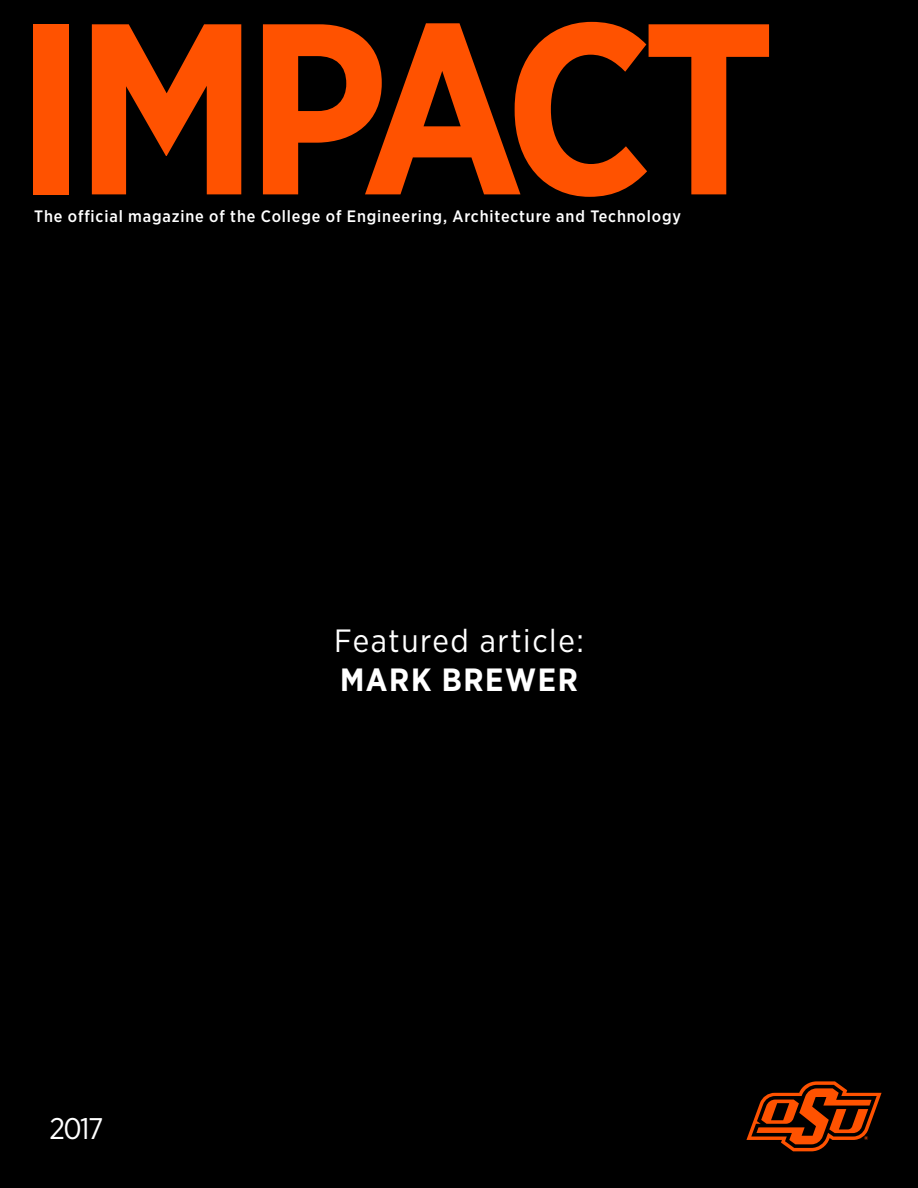
<style>
.page{position:relative;width:918px;height:1188px;background:#000}
.page>*{position:absolute;margin:0;border:0;box-sizing:border-box;transform-origin:0 0}
.t1{font:700 243px "Gotham Narrow";letter-spacing:-.05em;color:#ff5200}
.t2{font:32.25px "Gotham Narrow";letter-spacing:.05em;color:#fff}
.t3{font:700 32.25px "Gotham Narrow";letter-spacing:.05em;color:#fff}
.t4{font:29.85px "Gotham Narrow";color:#fff}
.t5{font:500 16.5px "Gotham Narrow";letter-spacing:.05em;color:#fff}
</style>
<div class="page">
<svg style="left:746px;top:1081px;width:136px;height:70px"></svg>
<h1 class="t1" style="left:16px;top:-47px;width:762px">IMPACT</h1>
<p class="t5" style="left:34px;top:205px;width:648px">The official magazine of the College of Engineering, Architecture and Technology</p>
<h3 class="t4" style="left:50px;top:1110px;width:55px">2017</h3>
<h2 class="t2" style="left:334px;top:621px;width:251px">Featured article:</h2>
<h2 class="t3" style="left:340px;top:659px;width:239px">MARK BREWER</h2>
</div>
